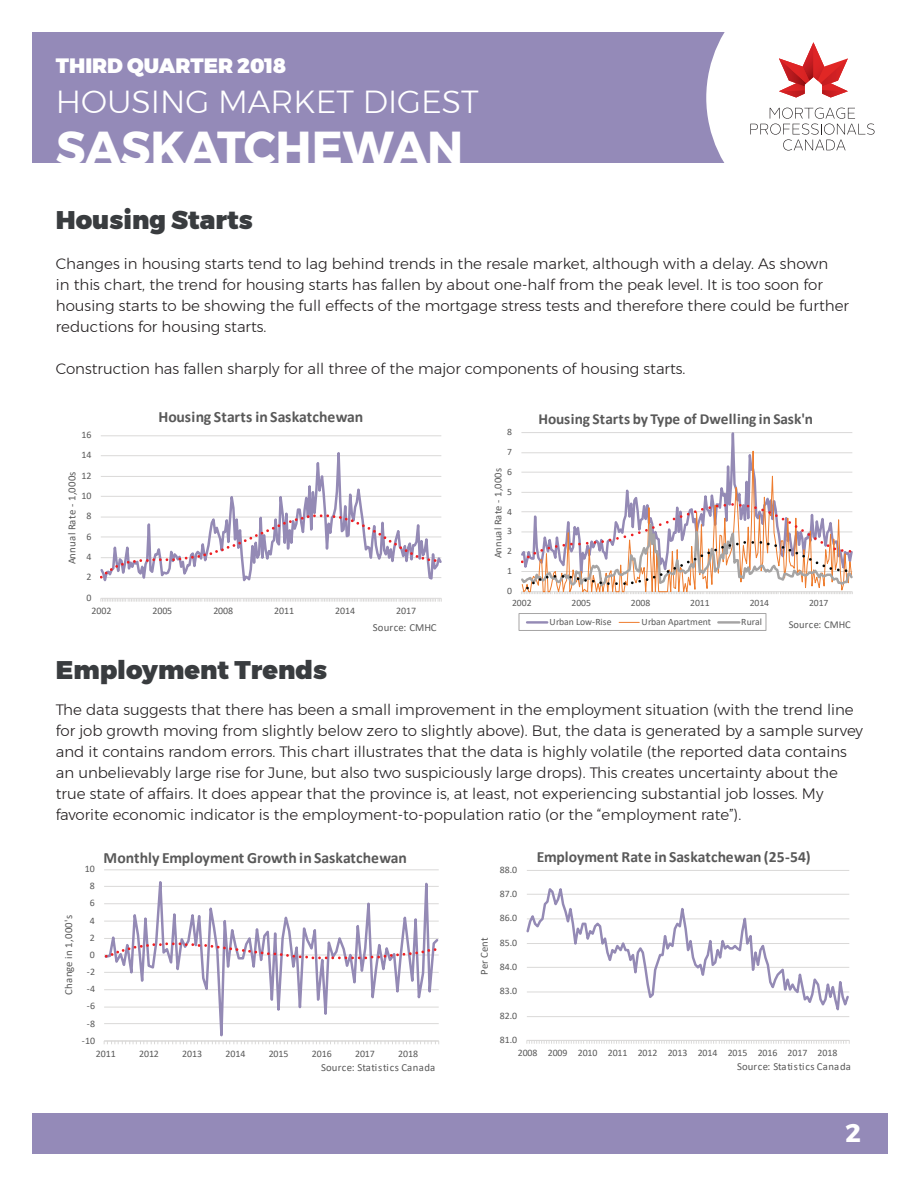
<style>
.page{position:relative;width:918px;height:1188px;background:#fff}
.page>*{position:absolute;margin:0;border:0;box-sizing:border-box;transform-origin:0 0}
.t1{font:700 46.05px "Montserrat";color:#fff}
.t2{font:300 31.8px "Montserrat";color:#fff}
.t3{font:900 25.5px "Montserrat";color:#393c3f}
.t4{font:700 25.5px "Montserrat";color:#fff}
.t5{font:900 20.7px "Montserrat";color:#fff}
.t6{font:700 15.75px "Calibri";letter-spacing:-.005em;color:#595959}
.t7{font:700 15.6px "Calibri";letter-spacing:-.005em;color:#595959}
.t8{font:700 15.3px "Calibri";color:#595959}
.t9{font:300 15px/21px "Montserrat";color:#231f20}
.t10{font:10.8px "Calibri";letter-spacing:.015em;color:#595959}
.t11{font:10.65px "Calibri";letter-spacing:.015em;color:#595959}
.t12{font:10.5px "Calibri";letter-spacing:.015em;color:#595959}
.t13{font:9.9px "Calibri";letter-spacing:-.005em;color:#595959}
.t14{font:9.75px "Calibri";letter-spacing:-.005em;color:#595959}
</style>
<div class="page">
<div style="left:32px;top:32px;width:850px;height:131px;background:#948ab8"></div>
<div style="left:33px;top:1113px;width:855px;height:40px;background:#948ab8"></div>
<div style="left:706px;top:32px;width:176px;height:131px;background:#fff"></div>
<svg style="left:750px;top:108px;width:125px;height:43px;background:#ececec"></svg>
<svg style="left:779px;top:42px;width:69px;height:56px;background:#e99899"></svg>
<svg style="left:104px;top:1041px;width:335px;height:3px"></svg>
<svg style="left:104px;top:869px;width:335px;height:172px"></svg>
<svg style="left:104px;top:941px;width:334px;height:20px"></svg>
<hr style="left:527px;top:870px;width:322px;height:1px;background:#dad9d8">
<svg style="left:526px;top:1040px;width:324px;height:4px"></svg>
<svg style="left:526px;top:888px;width:324px;height:129px"></svg>
<svg style="left:100px;top:599px;width:342px;height:3px"></svg>
<svg style="left:100px;top:435px;width:342px;height:164px"></svg>
<svg style="left:100px;top:513px;width:341px;height:68px"></svg>
<svg style="left:521px;top:432px;width:331px;height:62px"></svg>
<svg style="left:521px;top:494px;width:332px;height:100px"></svg>
<div style="left:519px;top:613px;width:247px;height:18px;border:1px solid #a6a5a5"></div>
<hr style="left:527px;top:621px;width:20px;height:3px;background:#948ab5">
<svg style="left:619px;top:622px;width:20px;height:1px"></svg>
<hr style="left:718px;top:621px;width:21px;height:3px;background:#a5a4a4">
<h3 class="t5" style="left:56px;top:49px;width:232px">THIRD QUARTER 2018</h3>
<h2 class="t2" style="left:56px;top:78px;width:425px">HOUSING MARKET DIGEST</h2>
<h1 class="t1" style="left:56px;top:111px;width:409px">SASKATCHEWAN</h1>
<h3 class="t3" style="left:56px;top:199px;width:199px">Housing Starts</h3>
<p class="t9" style="left:56px;top:253px;width:795px">Changes in housing starts tend to lag behind trends in the resale market, although with a delay. As shown<br>in this chart, the trend for housing starts has fallen by about one-half from the peak level. It is too soon for housing starts to be showing the full effects of the mortgage stress tests and therefore there could be further reductions for housing starts.</p>
<p class="t9" style="left:56px;top:358px;width:631px">Construction has fallen sharply for all three of the major components of housing starts.</p>
<p class="t6" style="left:158px;top:406px;width:206px">Housing Starts in Saskatchewan</p>
<p class="t8" style="left:538px;top:408px;width:276px">Housing Starts by Type of Dwelling in Sask'n</p>
<p class="t13" style="left:81px;top:428px;width:12px">16</p>
<p class="t14" style="left:507px;top:425px;width:6px">8</p>
<p class="t13" style="left:81px;top:448px;width:12px">14</p>
<p class="t14" style="left:507px;top:445px;width:6px">7</p>
<p class="t10" style="left:64px;top:564px;width:94px;rotate:-90deg">Annual Rate - 1,000s</p>
<p class="t13" style="left:81px;top:469px;width:12px">12</p>
<p class="t13" style="left:81px;top:489px;width:12px">10</p>
<p class="t13" style="left:86px;top:509px;width:7px">8</p>
<p class="t13" style="left:86px;top:530px;width:7px">6</p>
<p class="t13" style="left:86px;top:550px;width:7px">4</p>
<p class="t12" style="left:491px;top:558px;width:92px;rotate:-90deg">Annual Rate - 1,000s</p>
<p class="t14" style="left:507px;top:465px;width:6px">6</p>
<p class="t14" style="left:507px;top:485px;width:6px">5</p>
<p class="t14" style="left:507px;top:505px;width:6px">4</p>
<p class="t14" style="left:507px;top:524px;width:6px">3</p>
<p class="t14" style="left:507px;top:544px;width:6px">2</p>
<p class="t13" style="left:86px;top:570px;width:7px">2</p>
<p class="t14" style="left:507px;top:564px;width:6px">1</p>
<p class="t13" style="left:86px;top:591px;width:7px">0</p>
<p class="t13" style="left:91px;top:604px;width:21px">2002</p>
<p class="t13" style="left:152px;top:604px;width:21px">2005</p>
<p class="t13" style="left:213px;top:604px;width:21px">2008</p>
<p class="t13" style="left:274px;top:604px;width:21px">2011</p>
<p class="t13" style="left:335px;top:604px;width:21px">2014</p>
<p class="t13" style="left:396px;top:604px;width:21px">2017</p>
<p class="t14" style="left:507px;top:584px;width:6px">0</p>
<p class="t14" style="left:512px;top:596px;width:21px">2002</p>
<p class="t14" style="left:572px;top:596px;width:21px">2005</p>
<p class="t14" style="left:631px;top:596px;width:21px">2008</p>
<p class="t14" style="left:690px;top:596px;width:21px">2011</p>
<p class="t14" style="left:750px;top:596px;width:21px">2014</p>
<p class="t14" style="left:809px;top:596px;width:21px">2017</p>
<p class="t10" style="left:373px;top:620px;width:65px">Source: CMHC</p>
<p class="t14" style="left:550px;top:615px;width:64px">Urban Low-Rise</p>
<p class="t14" style="left:642px;top:615px;width:71px">Urban Apartment</p>
<p class="t14" style="left:741px;top:615px;width:22px">Rural</p>
<p class="t12" style="left:789px;top:617px;width:64px">Source: CMHC</p>
<h3 class="t3" style="left:56px;top:649px;width:273px">Employment Trends</h3>
<p class="t9" style="left:56px;top:699px;width:809px">The data suggests that there has been a small improvement in the employment situation (with the trend line for job growth moving from slightly below zero to slightly above). But, the data is generated by a sample survey and it contains random errors. This chart illustrates that the data is highly volatile (the reported data contains an unbelievably large rise for June, but also two suspiciously large drops). This creates uncertainty about the true state of affairs. It does appear that the province is, at least, not experiencing substantial job losses. My favorite economic indicator is the employment-to-population ratio (or the “employment rate”).</p>
<p class="t10" style="left:61px;top:995px;width:81px;rotate:-90deg">Change in 1,000's</p>
<p class="t13" style="left:85px;top:862px;width:11px">10</p>
<p class="t13" style="left:90px;top:879px;width:7px">8</p>
<p class="t13" style="left:90px;top:896px;width:7px">6</p>
<p class="t13" style="left:90px;top:913px;width:7px">4</p>
<p class="t13" style="left:90px;top:931px;width:7px">2</p>
<p class="t13" style="left:90px;top:948px;width:7px">0</p>
<p class="t13" style="left:87px;top:965px;width:10px">-2</p>
<p class="t13" style="left:87px;top:982px;width:10px">-4</p>
<p class="t13" style="left:87px;top:999px;width:10px">-6</p>
<p class="t13" style="left:87px;top:1016px;width:10px">-8</p>
<p class="t13" style="left:82px;top:1034px;width:15px">-10</p>
<p class="t6" style="left:103px;top:846px;width:305px">Monthly Employment Growth in Saskatchewan</p>
<p class="t13" style="left:96px;top:1046px;width:21px">2011</p>
<p class="t13" style="left:139px;top:1046px;width:21px">2012</p>
<p class="t13" style="left:182px;top:1046px;width:21px">2013</p>
<p class="t13" style="left:225px;top:1046px;width:21px">2014</p>
<p class="t13" style="left:269px;top:1046px;width:21px">2015</p>
<p class="t13" style="left:312px;top:1046px;width:21px">2016</p>
<p class="t13" style="left:355px;top:1046px;width:21px">2017</p>
<p class="t13" style="left:398px;top:1046px;width:21px">2018</p>
<p class="t10" style="left:321px;top:1060px;width:116px">Source: Statistics Canada</p>
<p class="t11" style="left:477px;top:975px;width:39px;rotate:-90deg">Per Cent</p>
<p class="t13" style="left:500px;top:862px;width:19px">88.0</p>
<p class="t13" style="left:500px;top:887px;width:19px">87.0</p>
<p class="t13" style="left:500px;top:911px;width:19px">86.0</p>
<p class="t13" style="left:500px;top:936px;width:19px">85.0</p>
<p class="t13" style="left:500px;top:960px;width:19px">84.0</p>
<p class="t13" style="left:500px;top:984px;width:19px">83.0</p>
<p class="t13" style="left:500px;top:1009px;width:19px">82.0</p>
<p class="t13" style="left:500px;top:1033px;width:19px">81.0</p>
<p class="t7" style="left:537px;top:846px;width:275px">Employment Rate in Saskatchewan (25-54)</p>
<p class="t13" style="left:518px;top:1046px;width:321px">2008 2009 2010 2011 2012 2013 2014 2015 2016 2017 2018</p>
<p class="t11" style="left:737px;top:1060px;width:115px">Source: Statistics Canada</p>
<h3 class="t4" style="left:845px;top:1113px;width:17px">2</h3>
</div>
